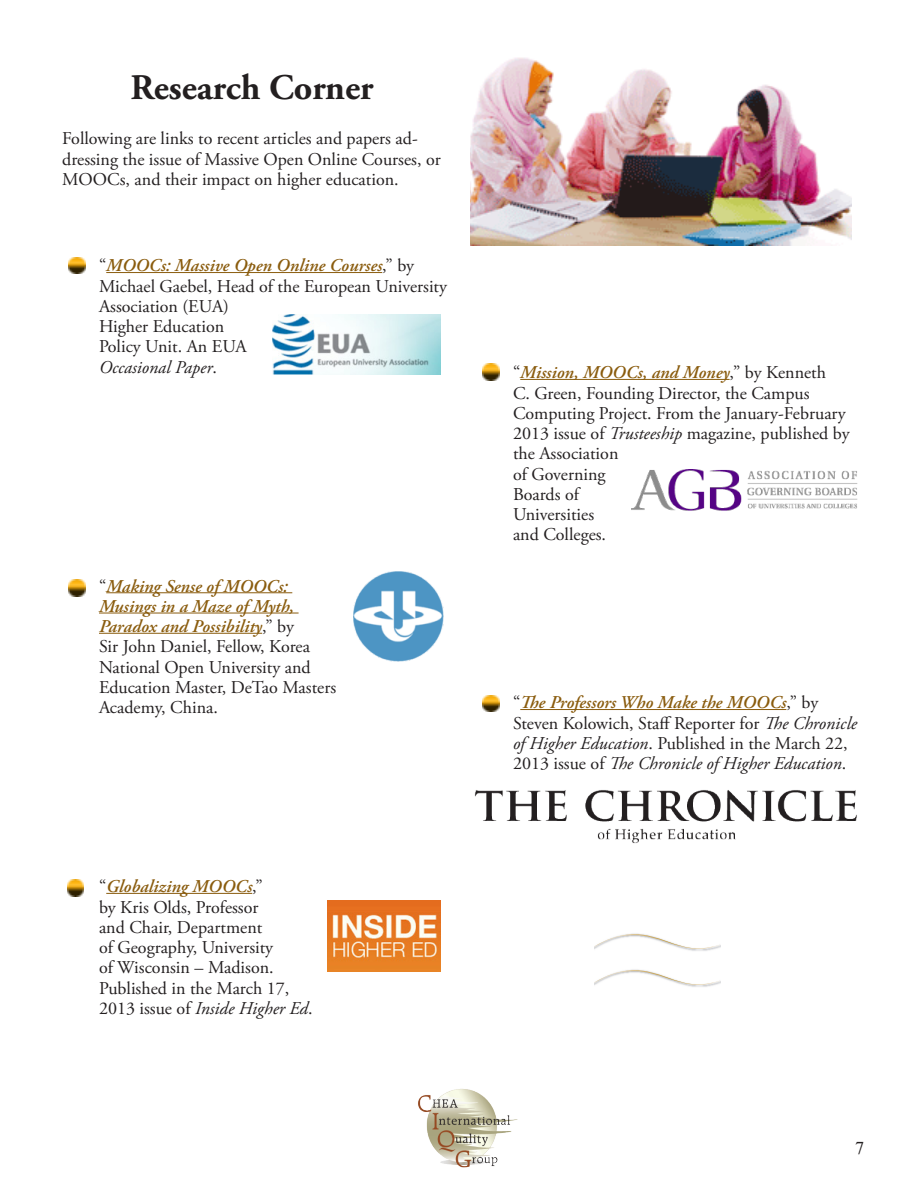
<style>
.page{position:relative;width:918px;height:1188px;background:#fff}
.page>*{position:absolute;margin:0;border:0;box-sizing:border-box;transform-origin:0 0}
.t1{font:700 36px "Adobe Garamond Pro";color:#231f20}
.t2{font:18px/20.2px "Adobe Garamond Pro";color:#231f20}
.t3{font:18px "Times New Roman";color:#231f20}
.s1{font-weight:600;font-style:italic;color:#8a5c0e}
.s2{font-style:italic}
</style>
<div class="page">
<img style="left:418px;top:1089px;width:100px;height:79px">
<hr style="left:106px;top:272px;width:276px;height:1px;background:#8a5c0e">
<hr style="left:106px;top:592px;width:186px;height:1px;background:#8a5c0e">
<hr style="left:99px;top:613px;width:200px;height:1px;background:#8a5c0e">
<hr style="left:99px;top:633px;width:163px;height:1px;background:#8a5c0e">
<hr style="left:106px;top:893px;width:146px;height:1px;background:#8a5c0e">
<hr style="left:520px;top:709px;width:266px;height:1px;background:#8a5c0e">
<hr style="left:520px;top:379px;width:210px;height:1px;background:#8a5c0e">
<img style="left:272px;top:315px;width:169px;height:60px">
<img style="left:353px;top:572px;width:90px;height:90px">
<img style="left:632px;top:469px;width:226px;height:42px">
<img style="left:474px;top:790px;width:383px;height:54px">
<img style="left:328px;top:901px;width:112px;height:70px">
<img style="left:69px;top:257px;width:16px;height:17px">
<img style="left:483px;top:695px;width:16px;height:17px">
<img style="left:69px;top:580px;width:16px;height:16px">
<img style="left:68px;top:880px;width:16px;height:16px">
<img style="left:483px;top:364px;width:16px;height:16px">
<img style="left:631px;top:933px;width:83px;height:18px">
<svg style="left:594px;top:934px;width:126px;height:15px"></svg>
<img style="left:631px;top:969px;width:83px;height:18px">
<svg style="left:594px;top:970px;width:126px;height:15px"></svg>
<img style="left:470px;top:58px;width:382px;height:188px">
<p class="t1" style="left:130px;top:66px;width:245px">Research Corner</p>
<p class="t2" style="left:62px;top:129px;width:380px">Following are links to recent articles and papers ad&shy;dressing the issue of Massive Open Online Courses, or<br>MOOCs, and their impact on higher education.</p>
<p class="t2" style="left:99px;top:256px;width:350px;text-indent:-27px">• “<span class="s1">MOOCs: Massive Open Online Courses</span>,” by<br>Michael Gaebel, Head of the European University<br>Association (EUA)<br>Higher Education<br>Policy Unit. An EUA<br><span class="s2">Occasional Paper</span>.</p>
<p class="t2" style="left:99px;top:576px;width:239px;text-indent:-27px">• “<span class="s1">Making Sense of MOOCs:<br>Musings in a Maze of Myth,<br>Paradox and Possibility</span>,” by<br>Sir John Daniel, Fellow, Korea<br>National Open University and<br>Education Master, DeTao Masters<br>Academy, China.</p>
<p class="t2" style="left:513px;top:363px;width:338px;text-indent:-27px">• “<span class="s1">Mission, MOOCs, and Money</span>,” by Kenneth<br>C. Green, Founding Director, the Campus<br>Computing Project. From the January-February<br>2013 issue of <span class="s2">Trusteeship</span> magazine, published by the Association<br>of Governing<br>Boards of<br>Universities<br>and Colleges.</p>
<p class="t2" style="left:513px;top:693px;width:346px;text-indent:-27px">• “<span class="s1">The Professors Who Make the MOOCs</span>,” by Steven Kolowich, Staff Reporter for <span class="s2">The Chronicle of Higher Education</span>. Published in the March 22, 2013 issue of <span class="s2">The Chronicle of Higher Education</span>.</p>
<p class="t2" style="left:99px;top:877px;width:215px;text-indent:-27px">• “<span class="s1">Globalizing MOOCs</span>,”<br>by Kris Olds, Professor<br>and Chair, Department<br>of Geography, University<br>of Wisconsin – Madison.<br>Published in the March 17,<br>2013 issue of <span class="s2">Inside Higher Ed</span>.</p>
<p class="t3" style="left:855px;top:1136px;width:10px">7</p>
</div>
